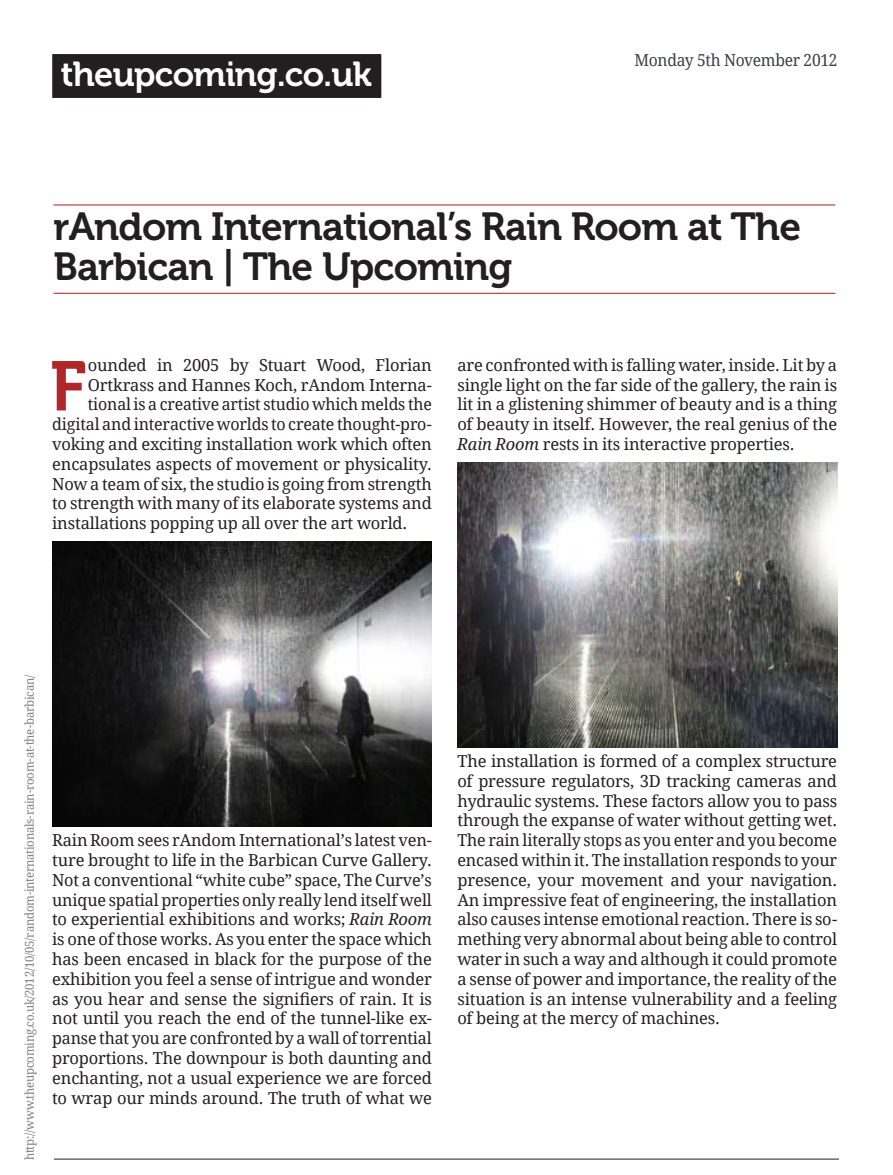
<style>
.page{position:relative;width:893px;height:1175px;background:#fff}
.page>*{position:absolute;margin:0;border:0;box-sizing:border-box;transform-origin:0 0}
.t1{font:69.6px "Museo 700";color:#b0272a}
.t2{font:39px/40.5px "Museo 700";letter-spacing:-.02em;color:#231f20}
.t3{font:34.5px "Museo 700";letter-spacing:-.02em;color:#fff}
.t4{font:16.5px/19.8px "Droid Serif";letter-spacing:-.01em;color:#231f20;text-align:justify}
.t5{font:16.5px "Droid Serif";letter-spacing:-.01em;color:#231f20;scale:.96 1}
.t6{font:16.5px "Droid Serif";letter-spacing:-.02em;color:#3c3e40;scale:.95 1}
.t7{font:12px "Droid Serif";letter-spacing:-.02em;color:#808185;scale:.95 1}
.s1{font-style:italic}
</style>
<div class="page">
<hr style="left:54px;top:1158px;width:785px;height:1px;background:#231f20">
<div style="left:52px;top:54px;width:329px;height:44px;background:#231f20"></div>
<hr style="left:53px;top:204px;width:782px;height:1px;background:#b0272a">
<hr style="left:53px;top:293px;width:782px;height:1px;background:#b0272a">
<img style="left:52px;top:541px;width:380px;height:285px">
<img style="left:457px;top:462px;width:380px;height:285px">
<h3 class="t3" style="left:61px;top:55px;width:312px">theupcoming.co.uk</h3>
<p class="t6" style="left:634px;top:50px;width:215px">Monday 5th November 2012</p>
<h2 class="t2" style="left:53px;top:206px;width:749px">rAndom International’s Rain Room at The<br>Barbican | The Upcoming</h2>
<h1 class="t1" style="left:50px;top:348px;width:38px">F</h1>
<p class="t4" style="left:88px;top:355px;width:346px">ounded in 2005 by Stuart Wood, Florian</p>
<p class="t4" style="left:88px;top:375px;width:346px">Ortkrass and Hannes Koch, rAndom Interna-</p>
<p class="t5" style="left:88px;top:394px;width:360px">tional is a creative artist studio which melds the</p>
<p class="t4" style="left:52px;top:415px;width:381px">digital and interactive worlds to create thought-pro-</p>
<p class="t4" style="left:52px;top:434px;width:381px">voking and exciting installation work which often</p>
<p class="t4" style="left:52px;top:454px;width:381px">encapsulates aspects of movement or physicality.</p>
<p class="t4" style="left:52px;top:474px;width:381px">Now a team of six, the studio is going from strength</p>
<p class="t4" style="left:52px;top:494px;width:381px">to strength with many of its elaborate systems and</p>
<p class="t4" style="left:52px;top:514px;width:357px">installations popping up all over the art world.</p>
<p class="t4" style="left:457px;top:355px;width:381px">are confronted with is falling water, inside. Lit by a single light on the far side of the gallery, the rain is lit in a glistening shimmer of beauty and is a thing of beauty in itself. However, the real genius of the <span class="s1">Rain Room</span> rests in its interactive properties.</p>
<p class="t7" style="left:22px;top:1160px;width:513px;rotate:-90deg">http://www.theupcoming.co.uk/2012/10/05/random-internationals-rain-room-at-the-barbican/</p>
<p class="t4" style="left:52px;top:830px;width:381px">Rain Room sees rAndom International’s latest ven&shy;ture brought to life in the Barbican Curve Gallery.<br>Not a conventional “white cube” space, The Curve’s unique spatial properties only really lend itself well to experiential exhibitions and works; <span class="s1">Rain Room </span>is one of those works. As you enter the space which has been encased in black for the purpose of the exhibition you feel a sense of intrigue and wonder as you hear and sense the signifiers of rain. It is not until you reach the end of the tunnel-like ex&shy;panse that you are confronted by a wall of torrential proportions. The downpour is both daunting and enchanting, not a usual experience we are forced to wrap our minds around. The truth of what we</p>
<p class="t4" style="left:457px;top:751px;width:381px">The installation is formed of a complex structure of pressure regulators, 3D tracking cameras and hydraulic systems. These factors allow you to pass through the expanse of water without getting wet.<br>The rain literally stops as you enter and you become encased within it. The installation responds to your presence, your movement and your navigation.<br>An impressive feat of engineering, the installation also causes intense emotional reaction. There is so&shy;mething very abnormal about being able to control water in such a way and although it could promote a sense of power and importance, the reality of the situation is an intense vulnerability and a feeling of being at the mercy of machines.</p>
</div>
